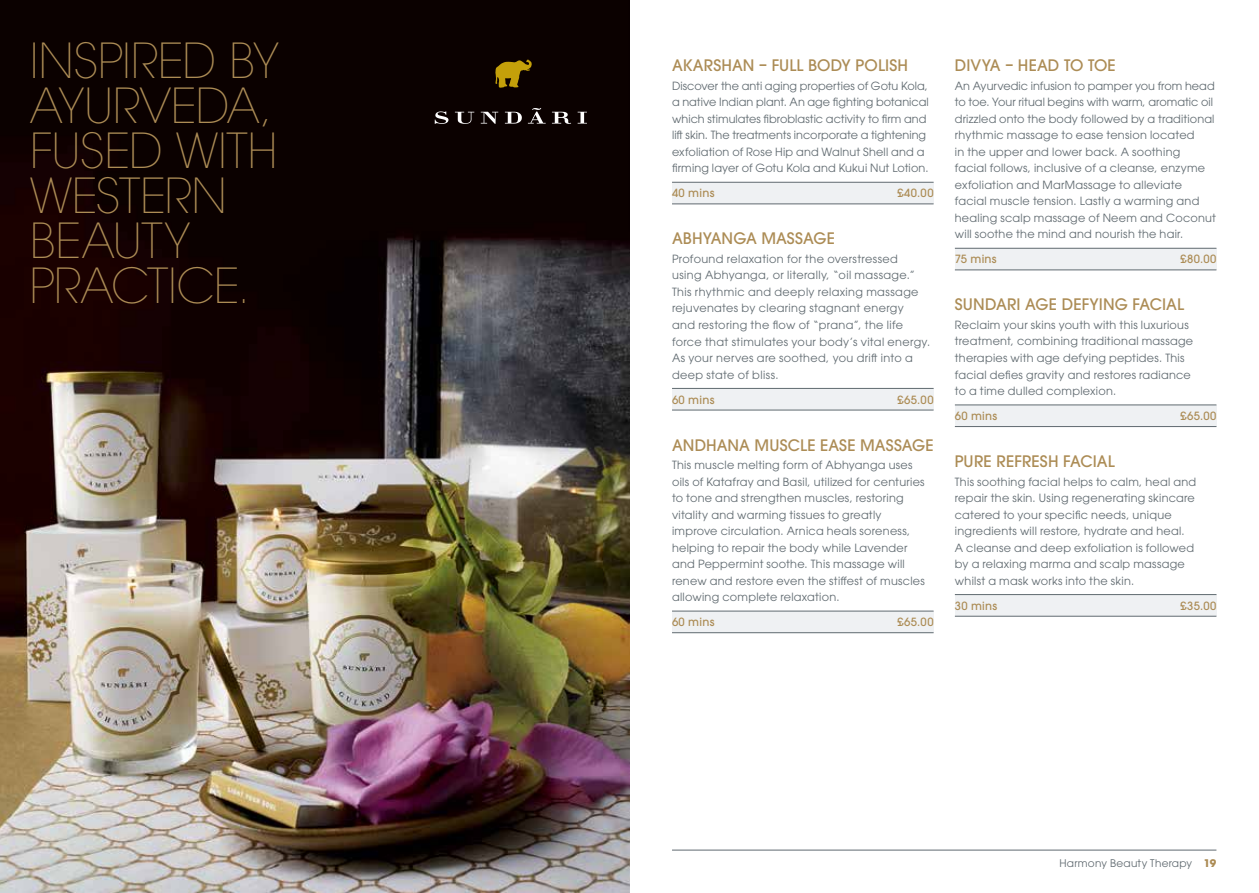
<style>
.page{position:relative;width:1259px;height:893px;background:#fff}
.page>*{position:absolute;margin:0;border:0;box-sizing:border-box;transform-origin:0 0}
.t1{font:200 48px/45px "ITC Avant Garde Std";letter-spacing:-.01em;color:#ac8c55}
.t2{font:500 15.75px "ITC Avant Garde Std";letter-spacing:.005em;color:#ac8c55}
.t3{font:11.25px/16.5px "ITC Avant Garde Std";letter-spacing:.025em;color:#606a70}
.t4{font:11.25px/16.5px "ITC Avant Garde Std";letter-spacing:.005em;color:#606a70}
.t5{font:500 11.25px "ITC Avant Garde Std";letter-spacing:.025em;color:#ac8c55}
.t6{font:10.5px "ITC Avant Garde Std";letter-spacing:.025em;color:#606a70}
.s1{font-weight:700;color:#ac8c55}
</style>
<div class="page">
<img style="left:0;top:0;width:629px;height:893px">
<hr style="left:672px;top:850px;width:544px;height:1px;background:#606a70">
<svg style="left:495px;top:60px;width:37px;height:28px"></svg>
<svg style="left:435px;top:111px;width:14px;height:13px"></svg>
<svg style="left:455px;top:112px;width:19px;height:12px"></svg>
<svg style="left:481px;top:112px;width:17px;height:12px"></svg>
<svg style="left:577px;top:112px;width:10px;height:12px"></svg>
<svg style="left:505px;top:112px;width:17px;height:12px"></svg>
<svg style="left:552px;top:112px;width:19px;height:12px"></svg>
<svg style="left:528px;top:108px;width:17px;height:16px"></svg>
<div style="left:955px;top:594px;width:261px;height:22px;background:#eff1f3"></div>
<div style="left:955px;top:405px;width:261px;height:21px;background:#eff1f3"></div>
<div style="left:672px;top:182px;width:261px;height:22px;background:#eff1f3"></div>
<div style="left:955px;top:248px;width:261px;height:22px;background:#eff1f3"></div>
<div style="left:672px;top:611px;width:261px;height:22px;background:#eff1f3"></div>
<div style="left:672px;top:388px;width:261px;height:22px;background:#eff1f3"></div>
<hr style="left:672px;top:182px;width:261px;height:1px;background:#606a70">
<hr style="left:672px;top:204px;width:261px;height:1px;background:#606a70">
<hr style="left:672px;top:388px;width:261px;height:1px;background:#606a70">
<hr style="left:672px;top:410px;width:261px;height:1px;background:#606a70">
<hr style="left:672px;top:611px;width:261px;height:1px;background:#606a70">
<hr style="left:672px;top:632px;width:261px;height:1px;background:#606a70">
<hr style="left:955px;top:248px;width:261px;height:1px;background:#606a70">
<hr style="left:955px;top:270px;width:261px;height:1px;background:#606a70">
<hr style="left:955px;top:405px;width:261px;height:1px;background:#606a70">
<hr style="left:955px;top:426px;width:261px;height:1px;background:#606a70">
<hr style="left:955px;top:594px;width:261px;height:1px;background:#606a70">
<hr style="left:955px;top:616px;width:261px;height:1px;background:#606a70">
<h1 class="t1" style="left:30px;top:39px;width:251px">INSPIRED BY<br>AYURVEDA,<br>FUSED WITH<br>WESTERN<br>BEAUTY<br>PRACTICE.</h1>
<h2 class="t2" style="left:672px;top:55px;width:22px">AKARSHAN</h2>
<h2 class="t2" style="left:759px;top:55px;width:61px">– FULL BODY</h2>
<h2 class="t2" style="left:855px;top:55px;width:38px">POLISH</h2>
<p class="t4" style="left:672px;top:77px;width:258px">Discover the anti aging properties of Gotu Kola, a native Indian plant. An age fighting botanical which stimulates fibroblastic activity to firm and lift skin. The treatments incorporate a tightening exfoliation of Rose Hip and Walnut Shell and a firming layer of Gotu Kola and Kukui Nut Lotion.</p>
<p class="t5" style="left:672px;top:186px;width:44px">40 MINS</p>
<p class="t5" style="left:897px;top:186px;width:38px">£40.00</p>
<h2 class="t2" style="left:672px;top:229px;width:22px">ABHYAN</h2>
<h2 class="t2" style="left:733px;top:229px;width:54px">GA MASSA</h2>
<h2 class="t2" style="left:813px;top:229px;width:21px">GE</h2>
<p class="t3" style="left:672px;top:250px;width:260px">Profound relaxation for the overstressed using Abhyanga, or literally, “oil massage.” This rhythmic and deeply relaxing massage rejuvenates by clearing stagnant energy<br>and restoring the flow of “prana”, the life force that stimulates your body’s vital energy.<br>As your nerves are soothed, you drift into a deep state of bliss.</p>
<p class="t5" style="left:672px;top:392px;width:44px">60 MINS</p>
<p class="t5" style="left:897px;top:392px;width:38px">£65.00</p>
<h2 class="t2" style="left:672px;top:435px;width:23px">ANDHANA</h2>
<h2 class="t2" style="left:754px;top:435px;width:26px">MUSC</h2>
<h2 class="t2" style="left:800px;top:435px;width:38px">LE EASE</h2>
<h2 class="t2" style="left:860px;top:435px;width:26px">MASSA</h2>
<h2 class="t2" style="left:912px;top:435px;width:21px">GE</h2>
<p class="t3" style="left:672px;top:457px;width:254px">This muscle melting form of Abhyanga uses oils of Katafray and Basil, utilized for centuries to tone and strengthen muscles, restoring vitality and warming tissues to greatly improve circulation. Arnica heals soreness, helping to repair the body while Lavender and Peppermint soothe. This massage will renew and restore even the stiffest of muscles allowing complete relaxation.</p>
<p class="t5" style="left:672px;top:615px;width:44px">60 MINS</p>
<p class="t5" style="left:897px;top:615px;width:38px">£65.00</p>
<h2 class="t2" style="left:955px;top:55px;width:85px">DIVYA – HEAD</h2>
<h2 class="t2" style="left:1064px;top:55px;width:42px">TO TOE</h2>
<p class="t3" style="left:955px;top:77px;width:263px">An Ayurvedic infusion to pamper you from head to toe. Your ritual begins with warm, aromatic oil drizzled onto the body followed by a traditional rhythmic massage to ease tension located<br>in the upper and lower back. A soothing<br>facial follows, inclusive of a cleanse, enzyme exfoliation and MarMassage to alleviate facial muscle tension. Lastly a warming and healing scalp massage of Neem and Coconut will soothe the mind and nourish the hair.</p>
<p class="t5" style="left:955px;top:252px;width:43px">75 MINS</p>
<p class="t5" style="left:1180px;top:252px;width:37px">£80.00</p>
<h2 class="t2" style="left:955px;top:295px;width:19px">SUNDARI</h2>
<h2 class="t2" style="left:1025px;top:295px;width:125px">AGE DEFYING FACIA</h2>
<h2 class="t2" style="left:1177px;top:295px;width:8px">L</h2>
<p class="t3" style="left:955px;top:316px;width:240px">Reclaim your skins youth with this luxurious treatment, combining traditional massage therapies with age defying peptides. This facial defies gravity and restores radiance to a time dulled complexion.</p>
<p class="t5" style="left:955px;top:409px;width:44px">60 MINS</p>
<p class="t5" style="left:1180px;top:409px;width:38px">£65.00</p>
<h2 class="t2" style="left:955px;top:451px;width:19px">PURE</h2>
<h2 class="t2" style="left:996px;top:451px;width:36px">REFRESH</h2>
<h2 class="t2" style="left:1063px;top:451px;width:10px">FACIA</h2>
<h2 class="t2" style="left:1107px;top:451px;width:8px">L</h2>
<p class="t3" style="left:955px;top:473px;width:243px">This soothing facial helps to calm, heal and repair the skin. Using regenerating skincare catered to your specific needs, unique ingredients will restore, hydrate and heal.<br>A cleanse and deep exfoliation is followed by a relaxing marma and scalp massage whilst a mask works into the skin.</p>
<p class="t5" style="left:955px;top:598px;width:44px">30 MINS</p>
<p class="t5" style="left:1180px;top:598px;width:37px">£35.00</p>
<p class="t6" style="left:1059px;top:856px;width:158px">Harmony Beauty Therapy <span class="s1">19</span></p>
</div>
